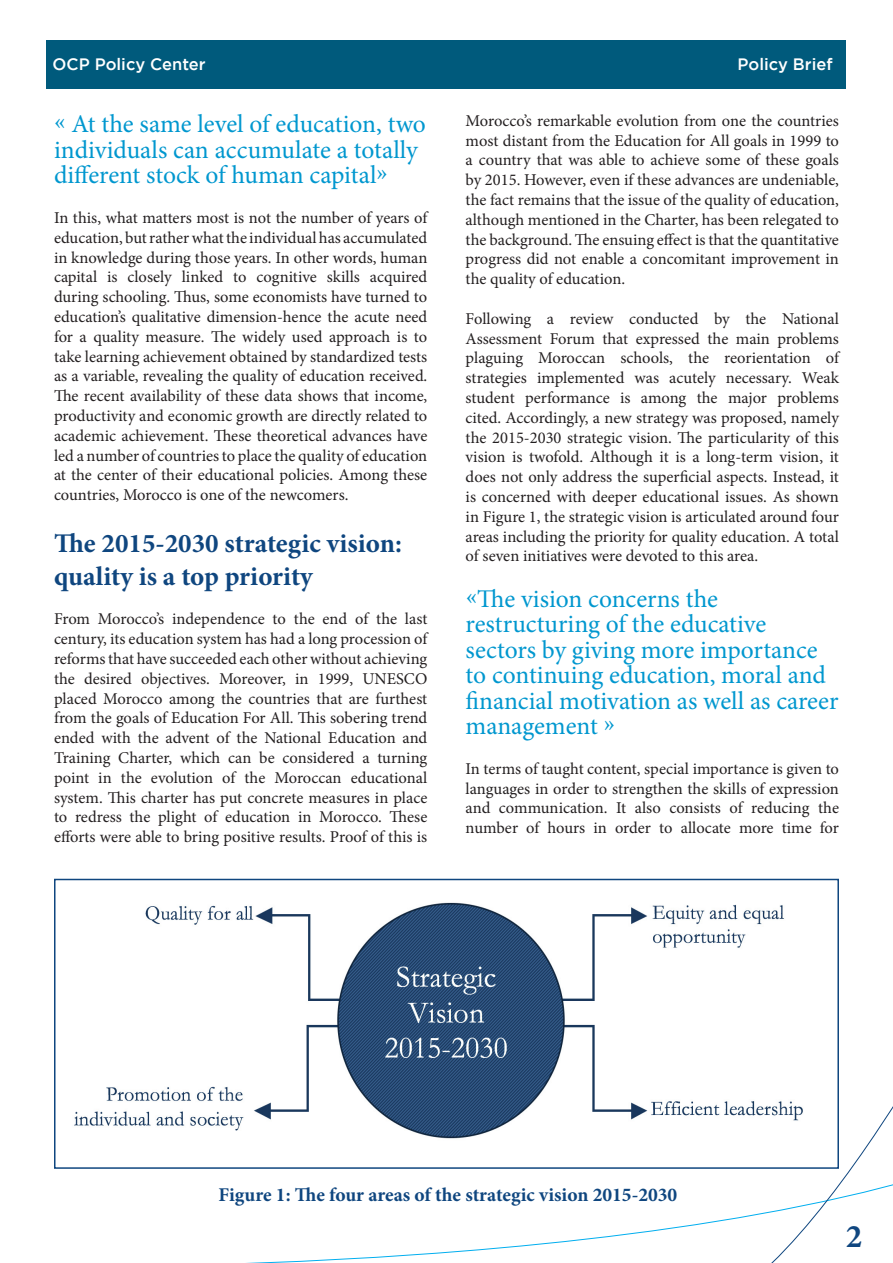
<style>
.page{position:relative;width:893px;height:1263px;background:#fff}
.page>*{position:absolute;margin:0;border:0;box-sizing:border-box;transform-origin:0 0}
.t1{font:700 33px "Minion Pro";color:#0f467f}
.Titre{font:700 27px/32.4px "Minion Pro";color:#0f467f}
.Sitations{font:25.5px/25.5px "Minion Pro";letter-spacing:-.005em;color:#0097cf}
.Titre-2{font:700 19.5px "Minion Pro";color:#0f467f}
.Texte{font:16.5px/19.8px "Minion Pro";letter-spacing:-.005em;color:#231f20;text-align:justify}
.Format_libre{font:500 16.5px "Gotham";color:#fff}
</style>
<div class="page">
<div style="left:46px;top:40px;width:799px;height:49px;background:#005a7c"></div>
<img style="left:74px;top:902px;width:709px;height:224px">
<svg style="left:76px;top:1092px;width:589px;height:171px"></svg>
<svg style="left:665px;top:918px;width:228px;height:345px"></svg>
<div style="left:54px;top:879px;width:785px;height:290px;border:2px solid #0f467f"></div>
<p class="Format_libre" style="left:53px;top:55px;width:155px">OCP Policy Center</p>
<p class="Format_libre" style="left:738px;top:55px;width:96px">Policy Brief</p>
<p class="Sitations" style="left:54px;top:112px;width:373px">« At the same level of education, two individuals can accumulate a totally different stock of human capital»</p>
<p class="Texte" style="left:54px;top:208px;width:375px">In this, what matters most is not the number of years of education, but rather what the individual has accumulated in knowledge during those years. In other words, human capital is closely linked to cognitive skills acquired during schooling. Thus, some economists have turned to education’s qualitative dimension-hence the acute need for a quality measure. The widely used approach is to take learning achievement obtained by standardized tests as a variable, revealing the quality of education received.<br>The recent availability of these data shows that income, productivity and economic growth are directly related to academic achievement. These theoretical advances have led a number of countries to place the quality of education at the center of their educational policies. Among these countries, Morocco is one of the newcomers.</p>
<p class="Titre" style="left:54px;top:527px;width:349px">The 2015-2030 strategic vision: quality is a top priority</p>
<p class="Texte" style="left:54px;top:609px;width:375px">From Morocco’s independence to the end of the last century, its education system has had a long procession of reforms that have succeeded each other without achieving the desired objectives. Moreover, in 1999, UNESCO placed Morocco among the countries that are furthest from the goals of Education For All. This sobering trend ended with the advent of the National Education and Training Charter, which can be considered a turning point in the evolution of the Moroccan educational system. This charter has put concrete measures in place to redress the plight of education in Morocco. These efforts were able to bring positive results. Proof of this is</p>
<p class="Texte" style="left:466px;top:111px;width:375px">Morocco’s remarkable evolution from one the countries most distant from the Education for All goals in 1999 to a country that was able to achieve some of these goals by 2015. However, even if these advances are undeniable, the fact remains that the issue of the quality of education, although mentioned in the Charter, has been relegated to the background. The ensuing effect is that the quantitative progress did not enable a concomitant improvement in the quality of education.</p>
<p class="Texte" style="left:466px;top:309px;width:375px">Following a review conducted by the National Assessment Forum that expressed the main problems plaguing Moroccan schools, the reorientation of strategies implemented was acutely necessary. Weak student performance is among the major problems cited. Accordingly, a new strategy was proposed, namely the 2015-2030 strategic vision. The particularity of this vision is twofold. Although it is a long-term vision, it does not only address the superficial aspects. Instead, it is concerned with deeper educational issues. As shown in Figure 1, the strategic vision is articulated around four areas including the priority for quality education. A total of seven initiatives were devoted to this area.</p>
<p class="Sitations" style="left:466px;top:586px;width:374px">«The vision concerns the restructuring of the educative sectors by giving more importance to continuing education, moral and financial motivation as well as career management »</p>
<p class="Texte" style="left:466px;top:759px;width:375px">In terms of taught content, special importance is given to languages in order to strengthen the skills of expression and communication. It also consists of reducing the number of hours in order to allocate more time for</p>
<p class="Titre-2" style="left:219px;top:1181px;width:460px">Figure 1: The four areas of the strategic vision 2015-2030</p>
<p class="t1" style="left:846px;top:1213px;width:18px">2</p>
</div>
